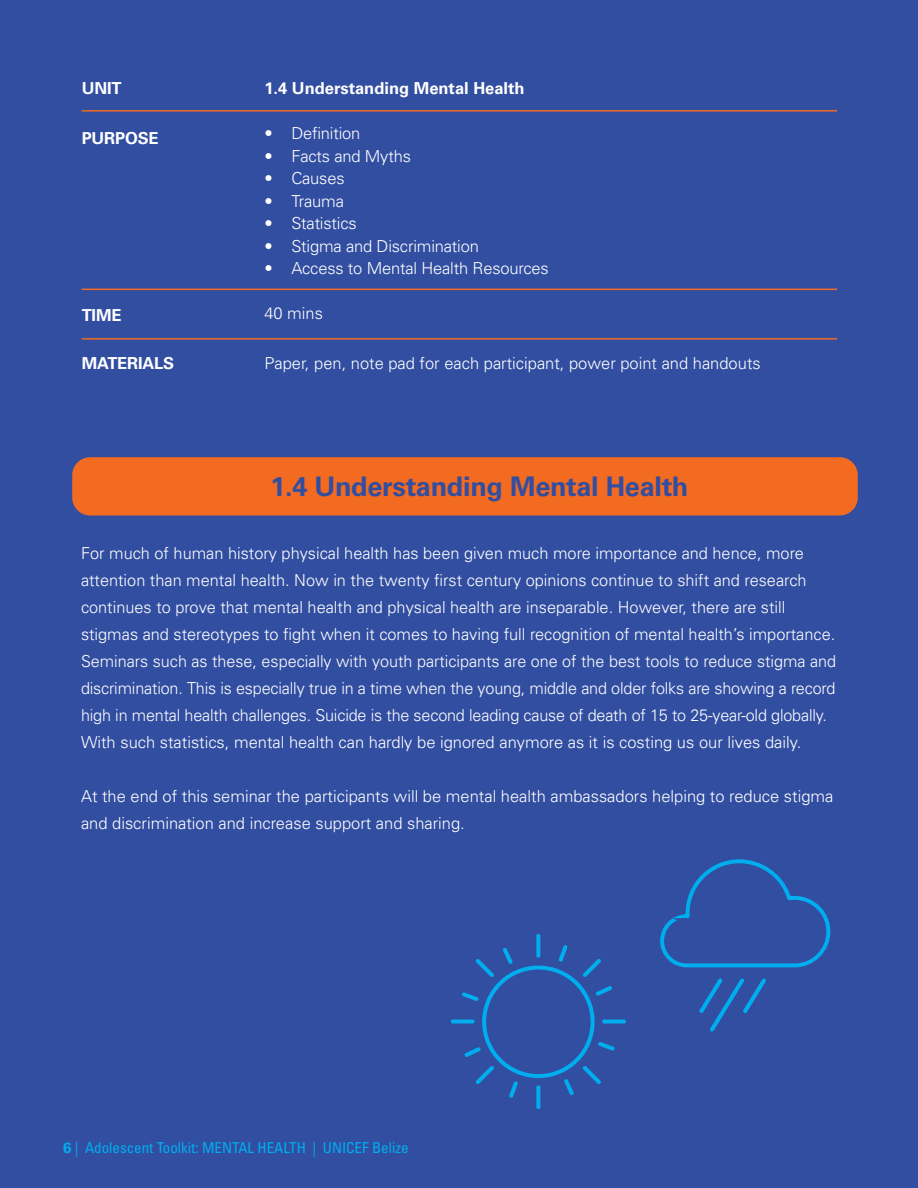
<style>
.page{position:relative;width:918px;height:1188px;background:#324ea1}
.page>*{position:absolute;margin:0;border:0;box-sizing:border-box;transform-origin:0 0}
.t1{font:27px "Univers LT 65 Bd";letter-spacing:-.01em;color:#324ea1}
.t2{font:16.5px/27px "Univers LT 45 Lt";color:#fff}
.t3{font:16.5px "Univers LT 65 Bd";color:#fff}
.t4{font:condensed 15px "Univers";color:#00aeef}
.s1{font-weight:700;font-stretch:normal}
</style>
<div class="page">
<hr style="left:82px;top:110px;width:755px;height:2px;background:#f36a21">
<hr style="left:82px;top:289px;width:755px;height:1px;background:#f36a21">
<hr style="left:82px;top:338px;width:755px;height:2px;background:#f36a21">
<div style="left:72px;top:457px;width:786px;height:59px;background:#f36a21;border-radius:18px"></div>
<div style="left:536px;top:933px;width:5px;height:25px;background:#00aeef;border-radius:3px"></div>
<div style="left:535px;top:932px;width:7px;height:27px;border:2px solid #324ea1;border-radius:3px"></div>
<div style="left:536px;top:1085px;width:5px;height:25px;background:#00aeef;border-radius:3px"></div>
<div style="left:535px;top:1084px;width:7px;height:27px;border:2px solid #324ea1;border-radius:3px"></div>
<div style="left:601px;top:1019px;width:26px;height:5px;background:#00aeef;border-radius:3px"></div>
<div style="left:601px;top:1018px;width:26px;height:7px;border:2px solid #324ea1;border-radius:3px"></div>
<div style="left:450px;top:1019px;width:25px;height:5px;background:#00aeef;border-radius:3px"></div>
<div style="left:449px;top:1018px;width:27px;height:7px;border:2px solid #324ea1;border-radius:3px"></div>
<svg style="left:460px;top:943px;width:157px;height:157px"></svg>
<svg style="left:660px;top:859px;width:171px;height:173px"></svg>
<p class="t3" style="left:82px;top:79px;width:41px">UNIT</p>
<p class="t3" style="left:82px;top:128px;width:78px">PURPOSE</p>
<p class="t3" style="left:82px;top:305px;width:41px">TIME</p>
<p class="t3" style="left:82px;top:353px;width:94px">MATERIALS</p>
<p class="t3" style="left:264px;top:79px;width:262px">1.4 Understanding Mental Health</p>
<p class="t2" style="left:264px;top:120px;width:98px">• Definition</p>
<p class="t2" style="left:264px;top:142px;width:148px">• Facts and Myths</p>
<p class="t2" style="left:264px;top:165px;width:82px">• Causes</p>
<p class="t2" style="left:264px;top:187px;width:81px">• Trauma</p>
<p class="t2" style="left:264px;top:210px;width:94px">• Statistics</p>
<p class="t2" style="left:264px;top:232px;width:216px">• Stigma and Discrimination</p>
<p class="t2" style="left:264px;top:255px;width:286px">• Access to Mental Health Resources</p>
<p class="t2" style="left:264px;top:300px;width:60px">40 mins</p>
<p class="t2" style="left:264px;top:349px;width:498px">Paper, pen, note pad for each participant, power point and handouts</p>
<p class="t1" style="left:270px;top:470px;width:420px">1.4 Understanding Mental Health</p>
<p class="t2" style="left:81px;top:540px;width:757px">For much of human history physical health has been given much more importance and hence, more attention than mental health. Now in the twenty first century opinions continue to shift and research continues to prove that mental health and physical health are inseparable. However, there are still stigmas and stereotypes to fight when it comes to having full recognition of mental health’s importance.<br>Seminars such as these, especially with youth participants are one of the best tools to reduce stigma and discrimination. This is especially true in a time when the young, middle and older folks are showing a record high in mental health challenges. Suicide is the second leading cause of death of 15 to 25-year-old globally.<br>With such statistics, mental health can hardly be ignored anymore as it is costing us our lives daily.</p>
<p class="t2" style="left:81px;top:783px;width:754px">At the end of this seminar the participants will be mental health ambassadors helping to reduce stigma and discrimination and increase support and sharing.</p>
<p class="t4" style="left:63px;top:1138px;width:347px"><span class="s1">6</span> | Adolescent Toolkit: MENTAL HEALTH | UNICEF Belize</p>
</div>
